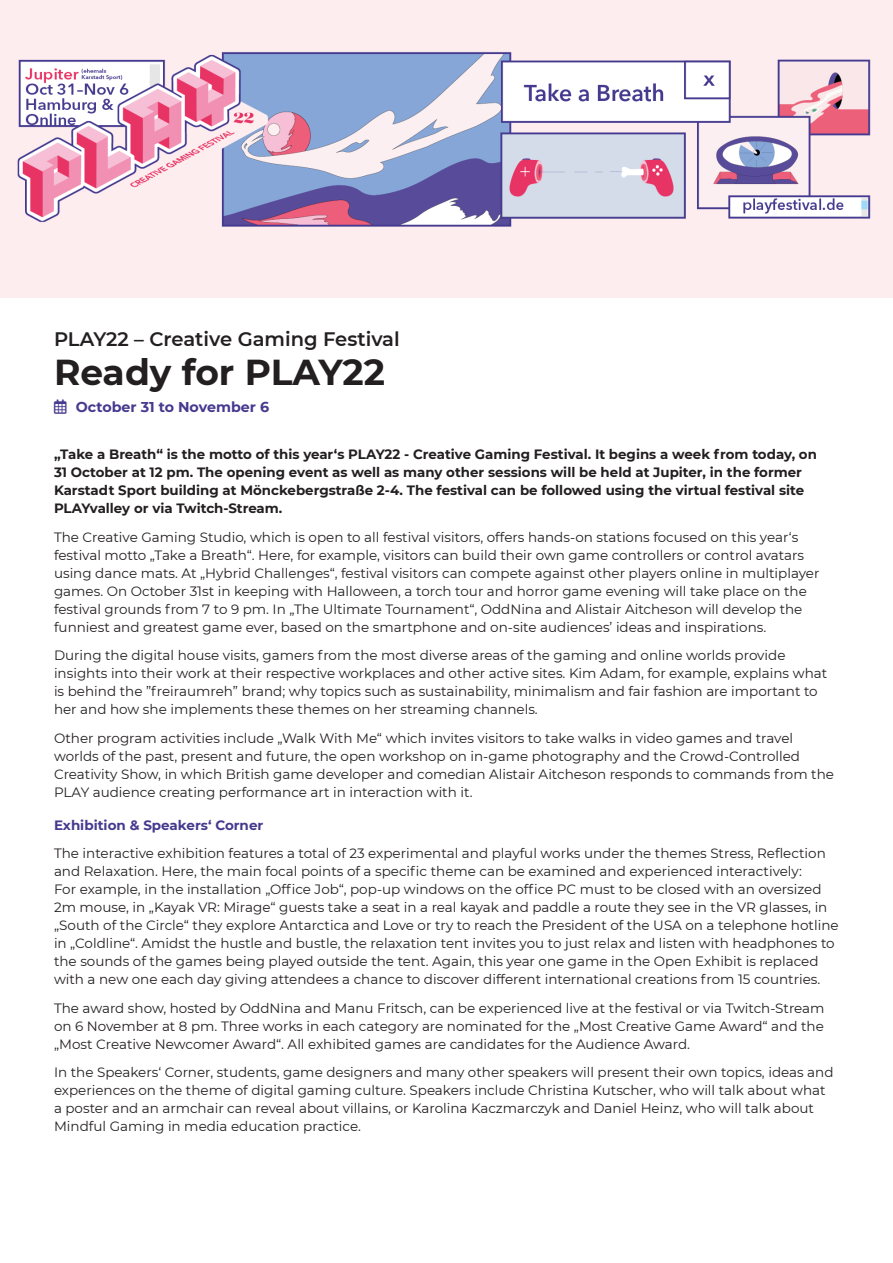
<style>
.page{position:relative;width:893px;height:1263px;background:#fff}
.page>*{position:absolute;margin:0;border:0;box-sizing:border-box;transform-origin:0 0}
.t1{font:700 36px "Montserrat";color:#231f20}
.t2{font:600 19.5px "Montserrat";color:#231f20}
.t3{font:700 14.25px "Montserrat";color:#463a8f}
.Fließtext{font:13.5px/18px "Montserrat";color:#231f20}
.Fließtext-2{font:700 13.5px/18px "Montserrat";color:#231f20}
.s1{font-weight:700;color:#463a8f}
</style>
<div class="page">
<img style="left:0;top:0;width:893px;height:298px">
<p class="t2" style="left:54px;top:326px;width:347px">PLAY22 – Creative Gaming Festival</p>
<p class="t1" style="left:54px;top:347px;width:333px">Ready for PLAY22</p>
<p class="t3" style="left:54px;top:397px;width:217px">▲ October 31 to November 6</p>
<p class="Fließtext-2" style="left:54px;top:445px;width:764px">„Take a Breath“ is the motto of this year‘s PLAY22 - Creative Gaming Festival. It begins a week from today, on 31 October at 12 pm. The opening event as well as many other sessions will be held at Jupiter, in the former Karstadt Sport building at Mönckebergstraße 2-4. The festival can be followed using the virtual festival site PLAYvalley or via Twitch-Stream.</p>
<p class="Fließtext" style="left:54px;top:528px;width:767px">The Creative Gaming Studio, which is open to all festival visitors, offers hands-on stations focused on this year‘s festival motto „Take a Breath“. Here, for example, visitors can build their own game controllers or control avatars using dance mats. At „Hybrid Challenges“, festival visitors can compete against other players online in multiplayer games. On October 31st in keeping with Halloween, a torch tour and horror game evening will take place on the festival grounds from 7 to 9 pm. In „The Ultimate Tournament“, OddNina and Alistair Aitcheson will develop the funniest and greatest game ever, based on the smartphone and on-site audiences’ ideas and inspirations.</p>
<p class="Fließtext" style="left:54px;top:646px;width:775px">During the digital house visits, gamers from the most diverse areas of the gaming and online worlds provide insights into their work at their respective workplaces and other active sites. Kim Adam, for example, explains what is behind the ”freiraumreh” brand; why topics such as sustainability, minimalism and fair fashion are important to her and how she implements these themes on her streaming channels.</p>
<p class="Fließtext" style="left:54px;top:729px;width:782px">Other program activities include „Walk With Me“ which invites visitors to take walks in video games and travel worlds of the past, present and future, the open workshop on in-game photography and the Crowd-Controlled Creativity Show, in which British game developer and comedian Alistair Aitcheson responds to commands from the PLAY audience creating performance art in interaction with it.</p>
<p class="Fließtext" style="left:54px;top:810px;width:773px;line-height:28.5px"><span class="s1">Exhibition &amp; Speakers‘ Corner<br></span>The interactive exhibition features a total of 23 experimental and playful works under the themes Stress, Reflection</p>
<p class="Fließtext" style="left:54px;top:862px;width:786px">and Relaxation. Here, the main focal points of a specific theme can be examined and experienced interactively:<br>For example, in the installation „Office Job“, pop-up windows on the office PC must to be closed with an oversized 2m mouse, in „Kayak VR: Mirage“ guests take a seat in a real kayak and paddle a route they see in the VR glasses, in „South of the Circle“ they explore Antarctica and Love or try to reach the President of the USA on a telephone hotline in „Coldline“. Amidst the hustle and bustle, the relaxation tent invites you to just relax and listen with headphones to the sounds of the games being played outside the tent. Again, this year one game in the Open Exhibit is replaced with a new one each day giving attendees a chance to discover different international creations from 15 countries.</p>
<p class="Fließtext" style="left:54px;top:999px;width:772px;text-align:justify">The award show, hosted by OddNina and Manu Fritsch, can be experienced live at the festival or via Twitch-Stream on 6 November at 8 pm. Three works in each category are nominated for the „Most Creative Game Award“ and the „Most Creative Newcomer Award“. All exhibited games are candidates for the Audience Award.</p>
<p class="Fließtext" style="left:54px;top:1063px;width:781px">In the Speakers‘ Corner, students, game designers and many other speakers will present their own topics, ideas and experiences on the theme of digital gaming culture. Speakers include Christina Kutscher, who will talk about what a poster and an armchair can reveal about villains, or Karolina Kaczmarczyk and Daniel Heinz, who will talk about Mindful Gaming in media education practice.</p>
</div>
